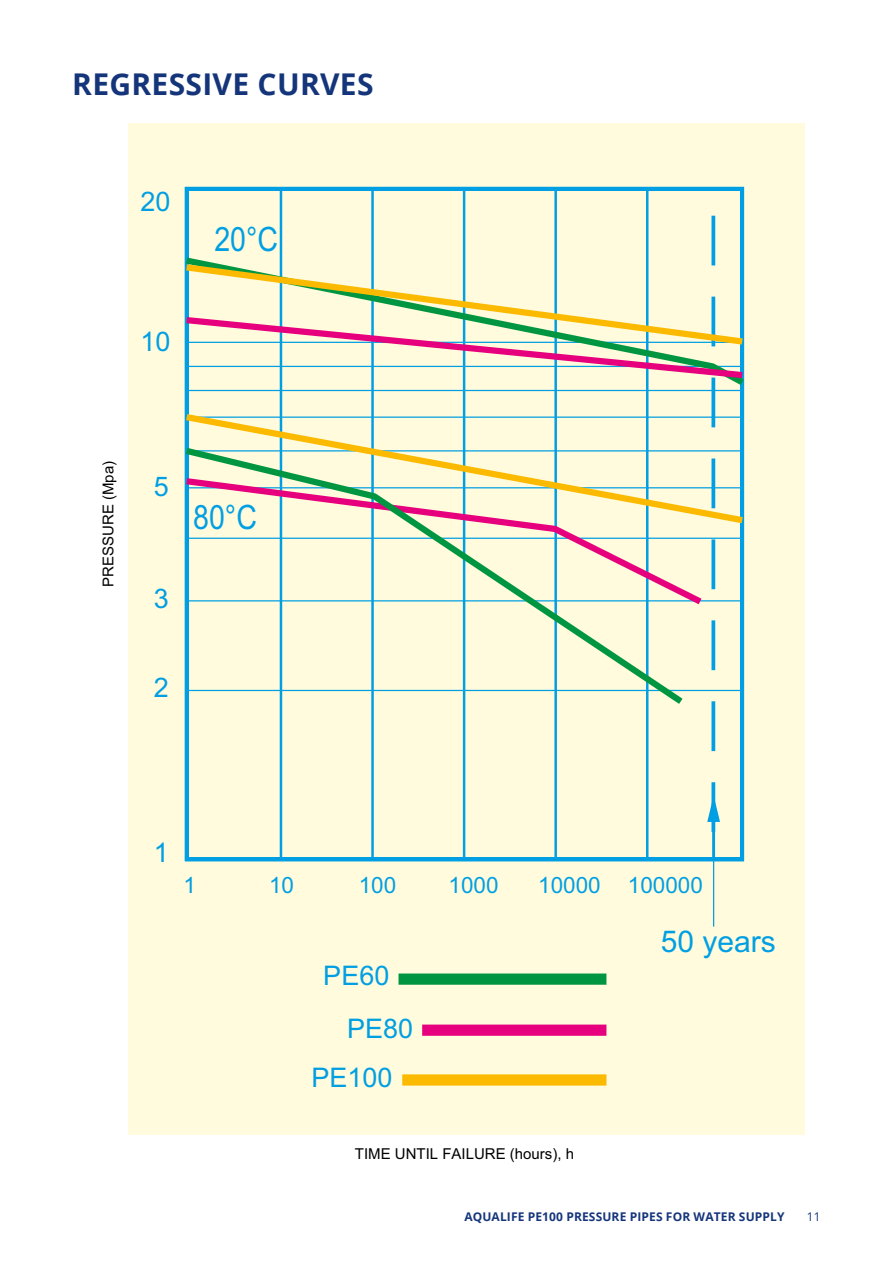
<style>
.page{position:relative;width:893px;height:1263px;background:#fff}
.page>*{position:absolute;margin:0;border:0;box-sizing:border-box;transform-origin:0 0}
.t1{font:33.6px "Arial";color:#009fe3;scale:.85 1}
.t2{font:700 30px "Open Sans";letter-spacing:.01em;color:#15357b}
.t3{font:30px "Arial";color:#009fe3}
.t4{font:27px "Arial";color:#009fe3}
.t5{font:22.5px "Arial";color:#009fe3}
.t6{font:15px "Arial";color:#000}
.t7{font:700 12px "Open Sans";letter-spacing:.01em;color:#15357b}
.t8{font:12px "Open Sans";color:#15357b}
</style>
<div class="page">
<div style="left:128px;top:123px;width:676px;height:1011px;background:#fffbdc"></div>
<svg style="left:184px;top:186px;width:561px;height:677px"></svg>
<hr style="left:280px;top:189px;width:2px;height:670px;background:#009fe3">
<hr style="left:371px;top:189px;width:3px;height:670px;background:#009fe3">
<hr style="left:463px;top:189px;width:2px;height:670px;background:#009fe3">
<hr style="left:554px;top:189px;width:3px;height:670px;background:#009fe3">
<hr style="left:646px;top:189px;width:2px;height:670px;background:#009fe3">
<hr style="left:187px;top:690px;width:555px;height:1px;background:#009fe3">
<svg style="left:184px;top:253px;width:561px;height:7px"></svg>
<svg style="left:184px;top:260px;width:561px;height:53px"></svg>
<svg style="left:184px;top:313px;width:561px;height:297px"></svg>
<svg style="left:184px;top:410px;width:561px;height:117px"></svg>
<svg style="left:184px;top:443px;width:505px;height:267px"></svg>
<hr style="left:713px;top:850px;width:1px;height:77px;background:#009fe3">
<hr style="left:712px;top:817px;width:3px;height:41px;background:#009fe3">
<svg style="left:707px;top:216px;width:13px;height:639px"></svg>
<div style="left:398px;top:973px;width:208px;height:12px;background:#009641"></div>
<div style="left:422px;top:1024px;width:184px;height:12px;background:#e6007d"></div>
<div style="left:402px;top:1074px;width:204px;height:11px;background:#fbba00"></div>
<h2 class="t2" style="left:72px;top:63px;width:303px">REGRESSIVE CURVES</h2>
<h3 class="t4" style="left:141px;top:184px;width:32px">20</h3>
<h3 class="t4" style="left:141px;top:323px;width:32px">10</h3>
<h1 class="t1" style="left:214px;top:217px;width:77px">20°C</h1>
<p class="t6" style="left:98px;top:587px;width:127px;rotate:-90deg">PRESSURE (Mpa)</p>
<h3 class="t4" style="left:154px;top:469px;width:17px">5</h3>
<h3 class="t4" style="left:154px;top:581px;width:17px">3</h3>
<h1 class="t1" style="left:193px;top:495px;width:77px">80°C</h1>
<h3 class="t4" style="left:154px;top:670px;width:17px">2</h3>
<h3 class="t4" style="left:154px;top:835px;width:17px">1</h3>
<h3 class="t5" style="left:183px;top:870px;width:14px">1</h3>
<h3 class="t5" style="left:269px;top:870px;width:27px">10</h3>
<h3 class="t5" style="left:359px;top:870px;width:39px">100</h3>
<h3 class="t5" style="left:448px;top:870px;width:52px">1000</h3>
<h3 class="t5" style="left:538px;top:870px;width:166px">10000 100000</h3>
<h3 class="t4" style="left:323px;top:958px;width:68px">PE60</h3>
<h3 class="t4" style="left:347px;top:1010px;width:68px">PE80</h3>
<h3 class="t4" style="left:312px;top:1060px;width:83px">PE100</h3>
<h2 class="t3" style="left:661px;top:922px;width:117px">50 years</h2>
<p class="t6" style="left:355px;top:1144px;width:221px">TIME UNTIL FAILURE (hours), h</p>
<p class="t7" style="left:464px;top:1208px;width:322px">AQUALIFE PE100 PRESSURE PIPES FOR WATER SUPPLY</p>
<p class="t8" style="left:807px;top:1208px;width:15px">11</p>
</div>
